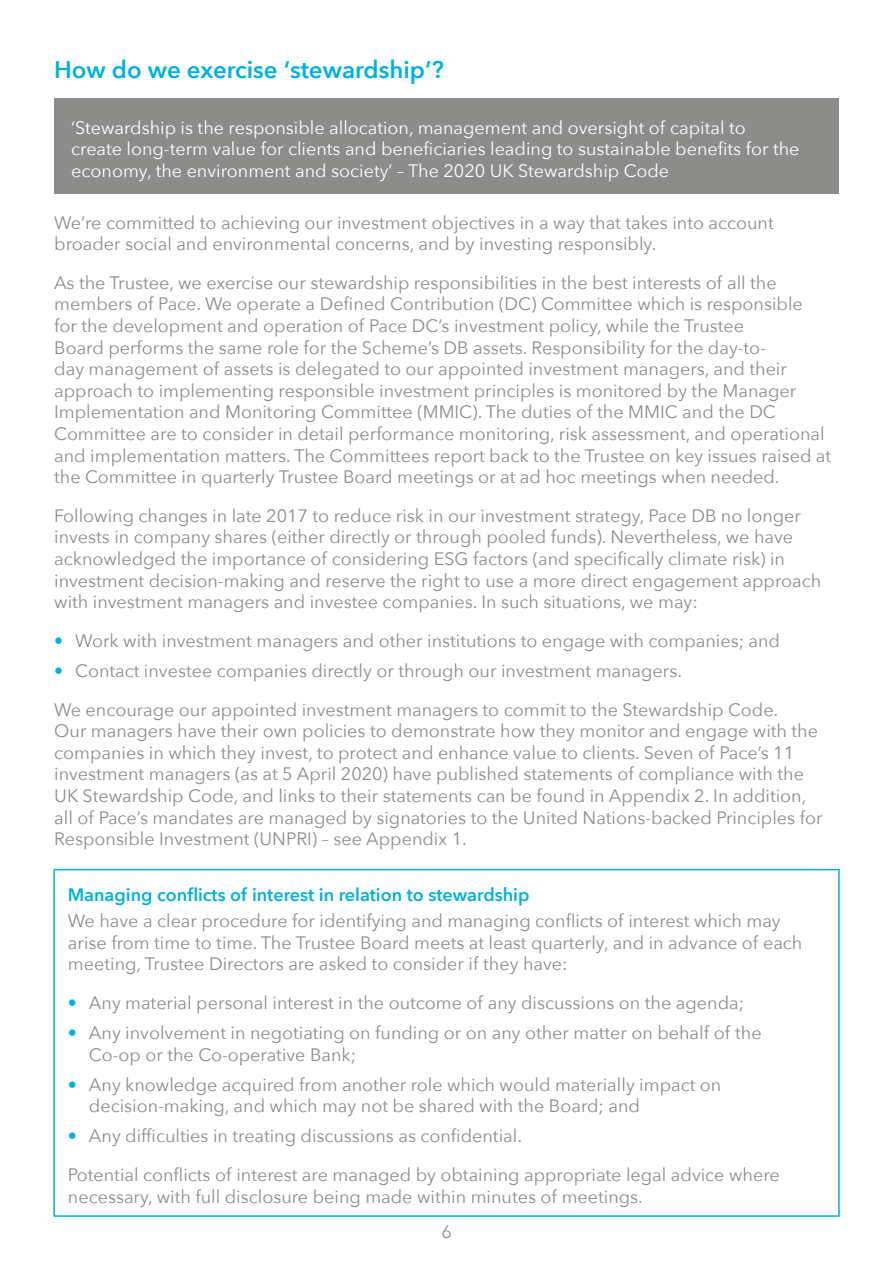
<style>
.page{position:relative;width:893px;height:1263px;background:#fff}
.page>*{position:absolute;margin:0;border:0;box-sizing:border-box;transform-origin:0 0}
.t1{font:600 24px "Avenir Next";color:#00b1dd}
.t2{font:18px/21.6px "Avenir Next";color:#8c8c8b}
.t3{font:18px/21.6px "Avenir Next";color:#fff}
.t4{font:600 18px "Avenir Next";color:#00b1dd}
.s1{color:#00b1dd}
</style>
<div class="page">
<div style="left:54px;top:99px;width:785px;height:95px;background:#8c8c8b"></div>
<div style="left:53px;top:869px;width:787px;height:348px;border:2px solid #00b1dd"></div>
<h1 class="t1" style="left:54px;top:49px;width:391px">How do we exercise ‘stewardship’?</h1>
<p class="t3" style="left:71px;top:116px;width:730px">‘Stewardship is the responsible allocation, management and oversight of capital to create long-term value for clients and beneficiaries leading to sustainable benefits for the economy, the environment and society’ – The 2020 UK Stewardship Code</p>
<p class="t2" style="left:54px;top:211px;width:721px">We’re committed to achieving our investment objectives in a way that takes into account broader social and environmental concerns, and by investing responsibly.</p>
<p class="t2" style="left:54px;top:271px;width:779px">As the Trustee, we exercise our stewardship responsibilities in the best interests of all the members of Pace. We operate a Defined Contribution (DC) Committee which is responsible<br>for the development and operation of Pace DC’s investment policy, while the Trustee<br>Board performs the same role for the Scheme’s DB assets. Responsibility for the day-to-<br>day management of assets is delegated to our appointed investment managers, and their approach to implementing responsible investment principles is monitored by the Manager Implementation and Monitoring Committee (MMIC). The duties of the MMIC and the DC Committee are to consider in detail performance monitoring, risk assessment, and operational and implementation matters. The Committees report back to the Trustee on key issues raised at the Committee in quarterly Trustee Board meetings or at ad hoc meetings when needed.</p>
<p class="t2" style="left:54px;top:504px;width:769px">Following changes in late 2017 to reduce risk in our investment strategy, Pace DB no longer invests in company shares (either directly or through pooled funds). Nevertheless, we have acknowledged the importance of considering ESG factors (and specifically climate risk) in investment decision-making and reserve the right to use a more direct engagement approach with investment managers and investee companies. In such situations, we may:</p>
<p class="t2" style="left:54px;top:629px;width:728px"><span class="s1">•</span> Work with investment managers and other institutions to engage with companies; and</p>
<p class="t2" style="left:54px;top:650px;width:726px;line-height:38.5px"><span class="s1">•</span> Contact investee companies directly or through our investment managers.<br>We encourage our appointed investment managers to commit to the Stewardship Code.</p>
<p class="t2" style="left:54px;top:719px;width:770px">Our managers have their own policies to demonstrate how they monitor and engage with the companies in which they invest, to protect and enhance value to clients. Seven of Pace’s 11 investment managers (as at 5 April 2020) have published statements of compliance with the UK Stewardship Code, and links to their statements can be found in Appendix 2. In addition, all of Pace’s mandates are managed by signatories to the United Nations-backed Principles for Responsible Investment (UNPRI) – see Appendix 1.</p>
<p class="t4" style="left:68px;top:879px;width:463px">Managing conflicts of interest in relation to stewardship</p>
<p class="t2" style="left:68px;top:909px;width:736px">We have a clear procedure for identifying and managing conflicts of interest which may arise from time to time. The Trustee Board meets at least quarterly, and in advance of each meeting, Trustee Directors are asked to consider if they have:</p>
<p class="t2" style="left:68px;top:991px;width:678px"><span class="s1">•</span> Any material personal interest in the outcome of any discussions on the agenda;</p>
<p class="t2" style="left:89px;top:1021px;width:674px;text-indent:-21px"><span class="s1">•</span> Any involvement in negotiating on funding or on any other matter on behalf of the<br>Co-op or the Co-operative Bank;</p>
<p class="t2" style="left:89px;top:1073px;width:634px;text-indent:-21px"><span class="s1">•</span> Any knowledge acquired from another role which would materially impact on decision-making, and which may not be shared with the Board; and</p>
<p class="t2" style="left:68px;top:1116px;width:713px;line-height:38.5px"><span class="s1">•</span> Any difficulties in treating discussions as confidential.<br>Potential conflicts of interest are managed by obtaining appropriate legal advice where</p>
<p class="t2" style="left:441px;top:1177px;width:203px;line-height:35.8px;text-indent:-373px">necessary, with full disclosure being made within minutes of meetings.<br>6</p>
</div>
